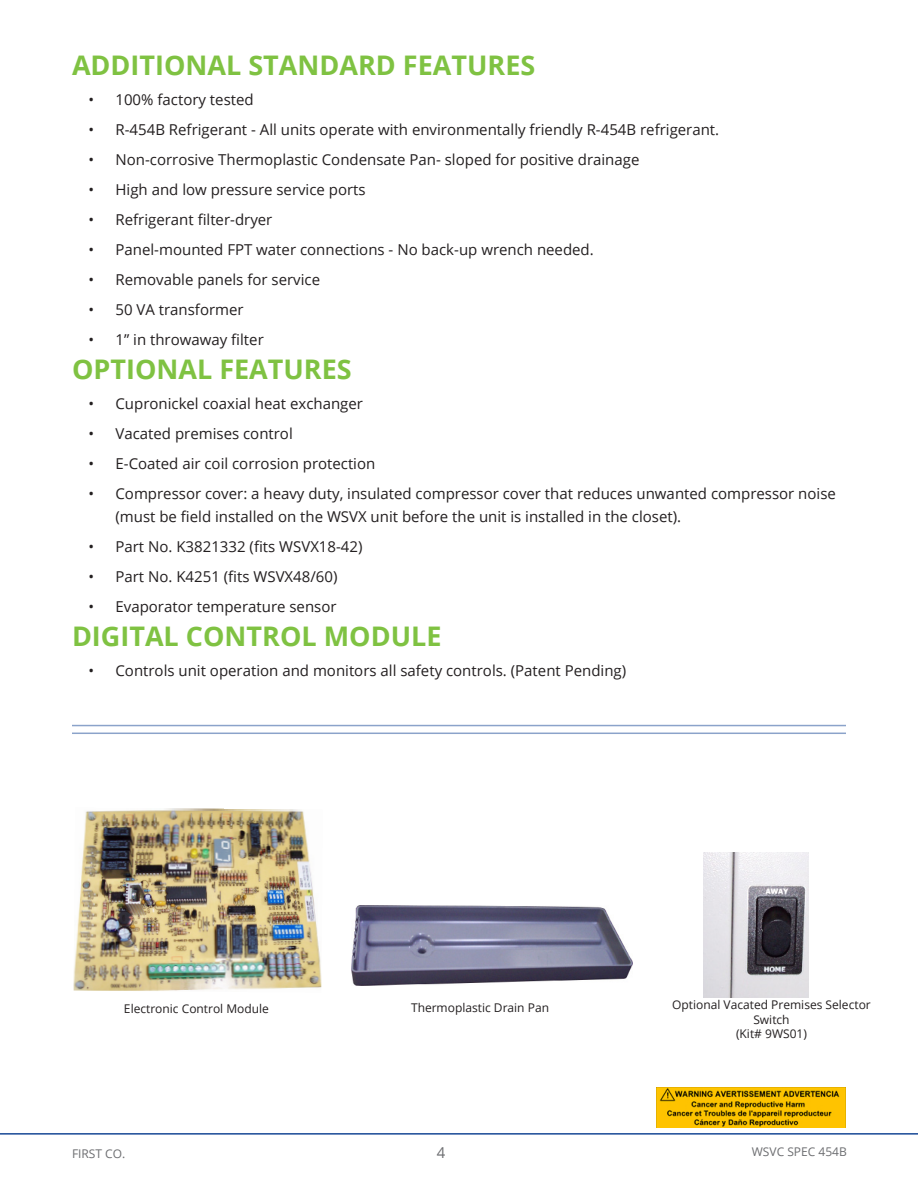
<style>
.page{position:relative;width:918px;height:1188px;background:#fff}
.page>*{position:absolute;margin:0;border:0;box-sizing:border-box;transform-origin:0 0}
.t1{font:700 27px "Open Sans";color:#7fc242}
.t2{font:15px/22.5px "Open Sans";color:#231f20}
.t3{font:15px "Open Sans";color:#6c6d70}
.t4{font:12px/14.4px "Open Sans";color:#231f20;text-align:center}
.t5{font:12px "Open Sans";color:#6c6d70}
</style>
<div class="page">
<hr style="left:0;top:1133px;width:918px;height:2px;background:#184896">
<hr style="left:72px;top:725px;width:774px;height:1px;background:#8ba3ca">
<hr style="left:72px;top:733px;width:774px;height:1px;background:#8ba3ca">
<img style="left:656px;top:1087px;width:190px;height:41px">
<img style="left:74px;top:808px;width:248px;height:183px">
<img style="left:352px;top:906px;width:281px;height:79px">
<img style="left:703px;top:853px;width:106px;height:144px">
<p class="t1" style="left:72px;top:46px;width:465px">ADDITIONAL STANDARD FEATURES</p>
<p class="t2" style="left:88px;top:88px;width:167px">• 100% factory tested</p>
<p class="t2" style="left:88px;top:118px;width:632px">• R-454B Refrigerant - All units operate with environmentally friendly R-454B refrigerant.</p>
<p class="t2" style="left:88px;top:148px;width:552px">• Non-corrosive Thermoplastic Condensate Pan- sloped for positive drainage</p>
<p class="t2" style="left:88px;top:178px;width:279px">• High and low pressure service ports</p>
<p class="t2" style="left:88px;top:208px;width:185px">• Refrigerant filter-dryer</p>
<p class="t2" style="left:88px;top:238px;width:507px">• Panel-mounted FPT water connections - No back-up wrench needed.</p>
<p class="t2" style="left:88px;top:268px;width:233px">• Removable panels for service</p>
<p class="t2" style="left:88px;top:298px;width:157px">• 50 VA transformer</p>
<p class="t2" style="left:88px;top:328px;width:177px">• 1” in throwaway filter</p>
<p class="t1" style="left:72px;top:350px;width:281px">OPTIONAL FEATURES</p>
<p class="t2" style="left:88px;top:392px;width:276px">• Cupronickel coaxial heat exchanger</p>
<p class="t2" style="left:88px;top:422px;width:206px">• Vacated premises control</p>
<p class="t2" style="left:88px;top:452px;width:288px">• E-Coated air coil corrosion protection</p>
<p class="t2" style="left:116px;top:482px;width:722px;text-indent:-27px">• Compressor cover: a heavy duty, insulated compressor cover that reduces unwanted compressor noise (must be field installed on the WSVX unit before the unit is installed in the closet).</p>
<p class="t2" style="left:88px;top:535px;width:276px">• Part No. K3821332 (fits WSVX18-42)</p>
<p class="t2" style="left:88px;top:565px;width:251px">• Part No. K4251 (fits WSVX48/60)</p>
<p class="t2" style="left:88px;top:595px;width:250px">• Evaporator temperature sensor</p>
<p class="t1" style="left:72px;top:617px;width:371px">DIGITAL CONTROL MODULE</p>
<p class="t2" style="left:88px;top:659px;width:539px">• Controls unit operation and monitors all safety controls. (Patent Pending)</p>
<p class="t4" style="left:124px;top:1001px;width:147px">Electronic Control Module</p>
<p class="t4" style="left:411px;top:1000px;width:140px">Thermoplastic Drain Pan</p>
<p class="t4" style="left:672px;top:997px;width:200px">Optional Vacated Premises Selector<br>Switch</p>
<p class="t4" style="left:736px;top:1026px;width:72px">(Kit# 9WS01)</p>
<p class="t5" style="left:72px;top:1146px;width:55px">FIRST CO.</p>
<p class="t3" style="left:437px;top:1142px;width:10px">4</p>
<p class="t5" style="left:752px;top:1144px;width:97px">WSVC SPEC 454B</p>
</div>
